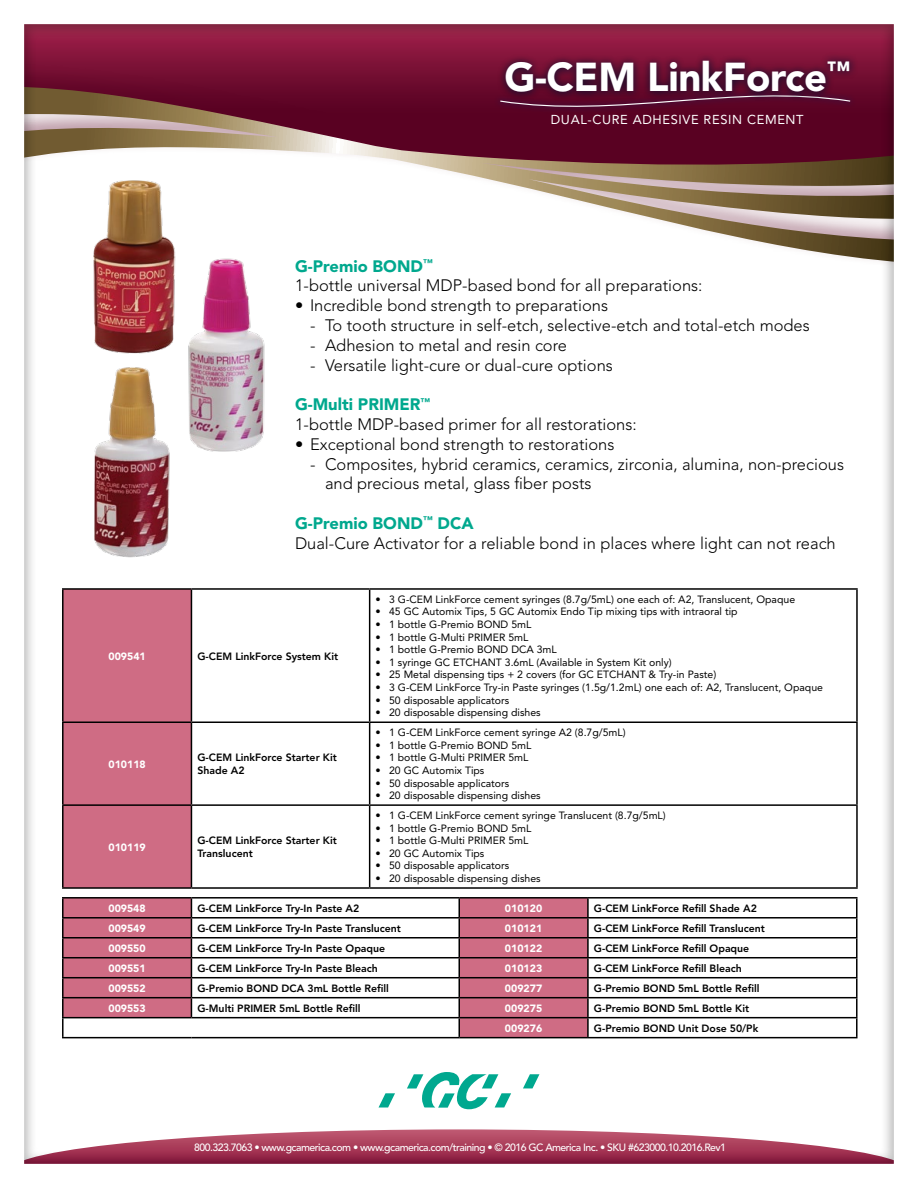
<style>
.page{position:relative;width:918px;height:1188px;background:#fff}
.page>*{position:absolute;margin:0;border:0;box-sizing:border-box;transform-origin:0 0}
.t1{font:900 40.05px "Avenir";letter-spacing:-.01em;color:#fff}
.t2{font:300 16.5px/19.8px "Avenir";color:#000}
.t3{font:12.9px "Avenir";letter-spacing:.05em;color:#fff}
.t4{font:10.5px "Avenir";color:#000}
.t5{font:800 10.5px/12.6px "Avenir";color:#000}
.t6{font:500 10.5px "Avenir LT Std";letter-spacing:-.05em;color:#fff}
.t7{font:900 10.5px "Avenir";color:#fff}
.s1{font-weight:900;color:#00a88e}
</style>
<div class="page">
<div style="left:0;top:0;width:918px;height:1188px;background:#000;opacity:.26"></div>
<h1 class="t1" style="left:504px;top:53px;width:347px">G-CEM LinkForce<sup>™</sup></h1>
<p class="t3" style="left:551px;top:112px;width:254px">DUAL-CURE ADHESIVE RESIN CEMENT</p>
<h2 class="t2" style="left:295px;top:256px;width:409px"><span class="s1">G-Premio BOND</span><sup>™<br></sup>1-bottle universal MDP-based bond for all preparations:</h2>
<h2 class="t2" style="left:295px;top:296px;width:315px">• Incredible bond strength to preparations</h2>
<h2 class="t2" style="left:310px;top:315px;width:501px">- To tooth structure in self-etch, selective-etch and total-etch modes</h2>
<h2 class="t2" style="left:310px;top:335px;width:259px">- Adhesion to metal and resin core</h2>
<h2 class="t2" style="left:310px;top:355px;width:304px">- Versatile light-cure or dual-cure options</h2>
<h2 class="t2" style="left:295px;top:395px;width:343px"><span class="s1">G-Multi PRIMER</span><sup>™<br></sup>1-bottle MDP-based primer for all restorations:</h2>
<h2 class="t2" style="left:295px;top:434px;width:321px">• Exceptional bond strength to restorations</h2>
<h2 class="t2" style="left:325px;top:454px;width:521px;text-indent:-15px">- Composites, hybrid ceramics, ceramics, zirconia, alumina, non-precious and precious metal, glass fiber posts</h2>
<h2 class="t2" style="left:295px;top:513px;width:542px"><span class="s1">G-Premio BOND</span><sup>™</sup> <span class="s1">DCA<br></span>Dual-Cure Activator for a reliable bond in places where light can not reach</h2>
<p class="t7" style="left:108px;top:650px;width:39px">009541</p>
<p class="t5" style="left:197px;top:650px;width:142px">G-CEM LinkForce System Kit</p>
<p class="t7" style="left:108px;top:758px;width:39px">010118</p>
<p class="t5" style="left:197px;top:751px;width:141px">G-CEM LinkForce Starter Kit<br>Shade A2</p>
<p class="t7" style="left:108px;top:841px;width:39px">010119</p>
<p class="t5" style="left:197px;top:834px;width:141px">G-CEM LinkForce Starter Kit<br>Translucent</p>
<p class="t4" style="left:376px;top:593px;width:421px">• 3 G-CEM LinkForce cement syringes (8.7g/5mL) one each of: A2, Translucent, Opaque</p>
<p class="t4" style="left:376px;top:606px;width:364px">• 45 GC Automix Tips, 5 GC Automix Endo Tip mixing tips with intraoral tip</p>
<p class="t4" style="left:376px;top:618px;width:157px">• 1 bottle G-Premio BOND 5mL</p>
<p class="t4" style="left:376px;top:631px;width:154px">• 1 bottle G-Multi PRIMER 5mL</p>
<p class="t4" style="left:376px;top:644px;width:183px">• 1 bottle G-Premio BOND DCA 3mL</p>
<p class="t4" style="left:376px;top:656px;width:298px">• 1 syringe GC ETCHANT 3.6mL (Available in System Kit only)</p>
<p class="t4" style="left:376px;top:669px;width:342px">• 25 Metal dispensing tips + 2 covers (for GC ETCHANT &amp; Try-in Paste)</p>
<p class="t4" style="left:376px;top:681px;width:449px">• 3 G-CEM LinkForce Try-in Paste syringes (1.5g/1.2mL) one each of: A2, Translucent, Opaque</p>
<p class="t4" style="left:376px;top:694px;width:135px">• 50 disposable applicators</p>
<p class="t4" style="left:376px;top:707px;width:166px">• 20 disposable dispensing dishes</p>
<p class="t4" style="left:376px;top:726px;width:252px">• 1 G-CEM LinkForce cement syringe A2 (8.7g/5mL)</p>
<p class="t4" style="left:376px;top:739px;width:157px">• 1 bottle G-Premio BOND 5mL</p>
<p class="t4" style="left:376px;top:752px;width:154px">• 1 bottle G-Multi PRIMER 5mL</p>
<p class="t4" style="left:376px;top:764px;width:110px">• 20 GC Automix Tips</p>
<p class="t4" style="left:376px;top:777px;width:135px">• 50 disposable applicators</p>
<p class="t4" style="left:376px;top:789px;width:166px">• 20 disposable dispensing dishes</p>
<p class="t4" style="left:376px;top:809px;width:292px">• 1 G-CEM LinkForce cement syringe Translucent (8.7g/5mL)</p>
<p class="t4" style="left:376px;top:822px;width:157px">• 1 bottle G-Premio BOND 5mL</p>
<p class="t4" style="left:376px;top:834px;width:154px">• 1 bottle G-Multi PRIMER 5mL</p>
<p class="t4" style="left:376px;top:847px;width:110px">• 20 GC Automix Tips</p>
<p class="t4" style="left:376px;top:860px;width:135px">• 50 disposable applicators</p>
<p class="t4" style="left:376px;top:872px;width:166px">• 20 disposable dispensing dishes</p>
<p class="t7" style="left:108px;top:902px;width:39px">009548</p>
<p class="t5" style="left:197px;top:902px;width:163px">G-CEM LinkForce Try-In Paste A2</p>
<p class="t7" style="left:505px;top:902px;width:39px">010120</p>
<p class="t5" style="left:594px;top:902px;width:164px">G-CEM LinkForce Refill Shade A2</p>
<p class="t7" style="left:108px;top:922px;width:39px">009549</p>
<p class="t5" style="left:197px;top:922px;width:205px">G-CEM LinkForce Try-In Paste Translucent</p>
<p class="t7" style="left:505px;top:922px;width:39px">010121</p>
<p class="t5" style="left:594px;top:922px;width:173px">G-CEM LinkForce Refill Translucent</p>
<p class="t7" style="left:108px;top:942px;width:39px">009550</p>
<p class="t5" style="left:197px;top:942px;width:189px">G-CEM LinkForce Try-In Paste Opaque</p>
<p class="t7" style="left:505px;top:942px;width:39px">010122</p>
<p class="t5" style="left:594px;top:942px;width:157px">G-CEM LinkForce Refill Opaque</p>
<p class="t7" style="left:108px;top:962px;width:39px">009551</p>
<p class="t5" style="left:197px;top:962px;width:182px">G-CEM LinkForce Try-In Paste Bleach</p>
<p class="t7" style="left:505px;top:962px;width:39px">010123</p>
<p class="t5" style="left:594px;top:962px;width:150px">G-CEM LinkForce Refill Bleach</p>
<p class="t7" style="left:108px;top:982px;width:39px">009552</p>
<p class="t5" style="left:197px;top:982px;width:193px">G-Premio BOND DCA 3mL Bottle Refill</p>
<p class="t7" style="left:505px;top:982px;width:39px">009277</p>
<p class="t5" style="left:594px;top:982px;width:167px">G-Premio BOND 5mL Bottle Refill</p>
<p class="t7" style="left:108px;top:1002px;width:39px">009553</p>
<p class="t5" style="left:197px;top:1002px;width:165px">G-Multi PRIMER 5mL Bottle Refill</p>
<p class="t7" style="left:505px;top:1002px;width:39px">009275</p>
<p class="t5" style="left:594px;top:1002px;width:157px">G-Premio BOND 5mL Bottle Kit</p>
<p class="t7" style="left:505px;top:1022px;width:39px">009276</p>
<p class="t5" style="left:594px;top:1022px;width:166px">G-Premio BOND Unit Dose 50/Pk</p>
<p class="t6" style="left:194px;top:1141px;width:534px">800.323.7063 • www.gcamerica.com • www.gcamerica.com/training • © 2016 GC America Inc. • SKU #623000.10.2016.Rev1</p>
</div>
